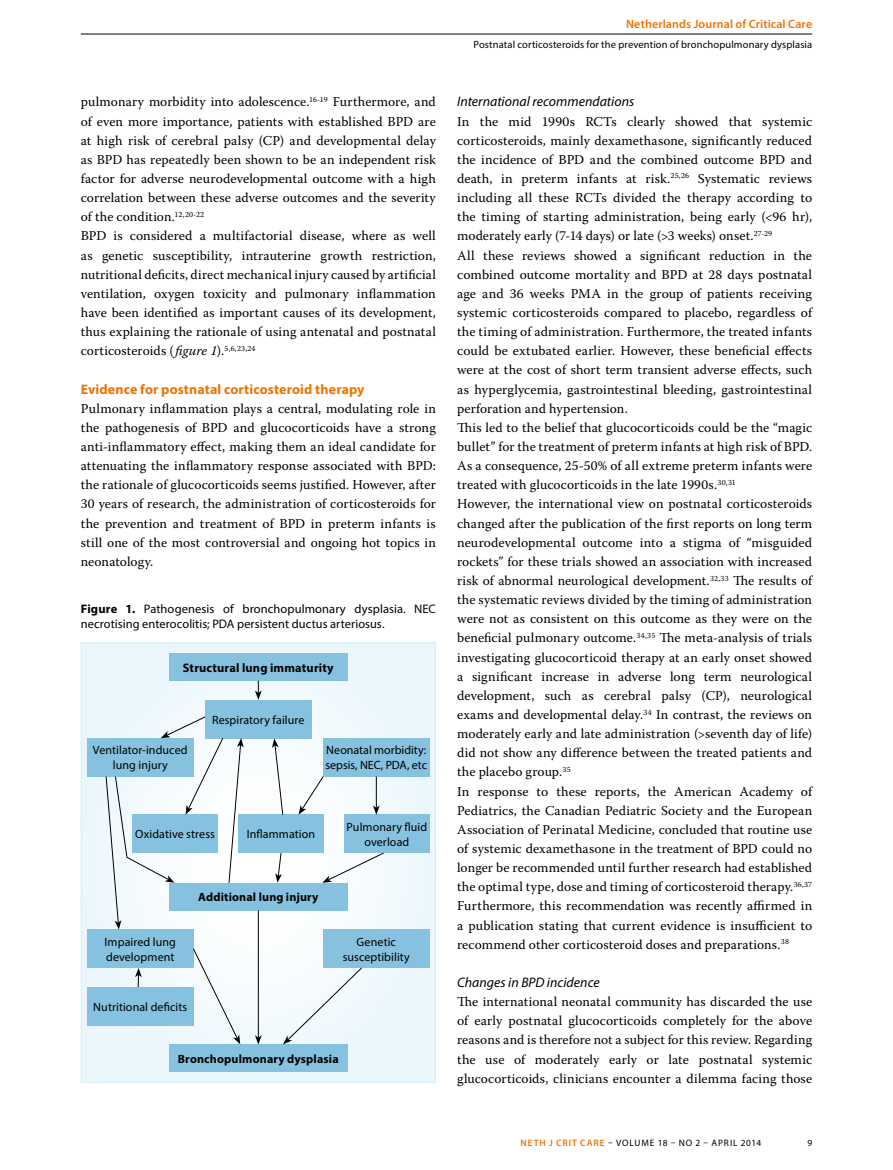
<style>
.page{position:relative;width:893px;height:1170px;background:#fff}
.page>*{position:absolute;margin:0;border:0;box-sizing:border-box;transform-origin:0 0}
.t1{font:italic 13.8px "Myriad Pro";color:#000}
.t2{font:700 13.8px "Myriad Pro";letter-spacing:.01em;color:#ec7405}
.t3{font:13.5px/19.2px "Warnock Pro";letter-spacing:.01em;color:#000}
.t4{font:12.3px/14.7px "Myriad Pro";letter-spacing:.005em;color:#000}
.t5{font:700 12.3px "Myriad Pro";letter-spacing:.015em;color:#000}
.t6{font:12px/14.7px "Myriad Pro";letter-spacing:.005em;color:#000;text-align:center}
.t7{font:700 12px "Myriad Pro";letter-spacing:.015em;color:#000}
.t8{font:600 12px "Myriad Pro";letter-spacing:.01em;color:#ec7405}
.t9{font:10.5px "Myriad Pro";letter-spacing:.01em;color:#000}
.t10{font:9.3px "Myriad Pro";letter-spacing:.085em;color:#000}
.s1{font-style:italic}
.s2{font-weight:700}
.s3{font-weight:600;color:#ec7405}
</style>
<div class="page">
<hr style="left:81px;top:34px;width:731px;height:1px;background:#000">
<svg style="left:83px;top:644px;width:351px;height:436px"></svg>
<div style="left:81px;top:642px;width:355px;height:440px;border:1px solid #d5edfa"></div>
<div style="left:169px;top:653px;width:179px;height:27px;background:#86c2e0"></div>
<div style="left:169px;top:882px;width:179px;height:28px;background:#86c2e0"></div>
<div style="left:169px;top:1044px;width:179px;height:27px;background:#86c2e0"></div>
<div style="left:205px;top:699px;width:106px;height:39px;background:#86c2e0"></div>
<div style="left:238px;top:814px;width:86px;height:39px;background:#86c2e0"></div>
<div style="left:323px;top:738px;width:106px;height:38px;background:#86c2e0"></div>
<div style="left:344px;top:814px;width:85px;height:39px;background:#86c2e0"></div>
<div style="left:323px;top:929px;width:106px;height:38px;background:#86c2e0"></div>
<div style="left:87px;top:738px;width:106px;height:38px;background:#86c2e0"></div>
<div style="left:87px;top:929px;width:106px;height:38px;background:#86c2e0"></div>
<div style="left:87px;top:986px;width:106px;height:39px;background:#86c2e0"></div>
<svg style="left:255px;top:680px;width:7px;height:19px"></svg>
<svg style="left:272px;top:738px;width:11px;height:77px"></svg>
<svg style="left:298px;top:775px;width:26px;height:39px"></svg>
<hr style="left:376px;top:776px;width:1px;height:31px;background:#000">
<svg style="left:373px;top:805px;width:7px;height:9px"></svg>
<svg style="left:105px;top:716px;width:139px;height:213px"></svg>
<hr style="left:258px;top:910px;width:1px;height:127px;background:#000">
<svg style="left:255px;top:1035px;width:7px;height:9px"></svg>
<div style="left:193px;top:948px;width:47px;height:96px;background:#f5fbfe"></div>
<svg style="left:135px;top:967px;width:7px;height:19px"></svg>
<div style="left:283px;top:967px;width:79px;height:77px;background:#f2fafd"></div>
<svg style="left:275px;top:853px;width:7px;height:29px"></svg>
<svg style="left:322px;top:852px;width:62px;height:30px"></svg>
<p class="t3" style="left:81px;top:92px;width:357px">pulmonary morbidity into adolescence.<sup>16-19</sup> Furthermore, and of even more importance, patients with established BPD are at high risk of cerebral palsy (CP) and developmental delay as BPD has repeatedly been shown to be an independent risk factor for adverse neurodevelopmental outcome with a high correlation between these adverse outcomes and the severity of the condition.<sup>12,20-22<br></sup>BPD is considered a multifactorial disease, where as well as genetic susceptibility, intrauterine growth restriction, nutritional deficits, direct mechanical injury caused by artificial ventilation, oxygen toxicity and pulmonary inflammation have been identified as important causes of its development, thus explaining the rationale of using antenatal and postnatal corticosteroids (<span class="s1">figure 1</span>).<sup>5,6,23,24</sup></p>
<p class="t2" style="left:81px;top:380px;width:285px">Evidence for postnatal corticosteroid therapy</p>
<p class="t3" style="left:81px;top:398px;width:357px;text-align:justify">Pulmonary inflammation plays a central, modulating role in the pathogenesis of BPD and glucocorticoids have a strong anti-inflammatory effect, making them an ideal candidate for attenuating the inflammatory response associated with BPD: the rationale of glucocorticoids seems justified. However, after 30 years of research, the administration of corticosteroids for the prevention and treatment of BPD in preterm infants is still one of the most controversial and ongoing hot topics in neonatology.</p>
<p class="t4" style="left:81px;top:601px;width:357px"><span class="s2">Figure 1.</span> Pathogenesis of bronchopulmonary dysplasia. NEC necrotising enterocolitis; PDA persistent ductus arteriosus.</p>
<p class="t5" style="left:183px;top:659px;width:152px">Structural lung immaturity</p>
<p class="t6" style="left:93px;top:742px;width:96px">Ventilator-induced lung injury</p>
<p class="t6" style="left:212px;top:712px;width:94px">Respiratory failure</p>
<p class="t6" style="left:325px;top:742px;width:103px;text-align:left">Neonatal morbidity: sepsis, NEC, PDA, etc</p>
<p class="t6" style="left:135px;top:826px;width:81px">Oxidative stress</p>
<p class="t6" style="left:247px;top:826px;width:70px">Inflammation</p>
<p class="t6" style="left:347px;top:819px;width:82px">Pulmonary fluid overload</p>
<p class="t7" style="left:198px;top:889px;width:122px">Additional lung injury</p>
<p class="t6" style="left:105px;top:934px;width:73px;text-align:left">Impaired lung development</p>
<p class="t6" style="left:93px;top:999px;width:96px">Nutritional deficits</p>
<p class="t6" style="left:343px;top:934px;width:69px">Genetic susceptibility</p>
<p class="t7" style="left:178px;top:1050px;width:162px">Bronchopulmonary dysplasia</p>
<p class="t8" style="left:626px;top:16px;width:188px">Netherlands Journal of Critical Care</p>
<p class="t9" style="left:473px;top:38px;width:340px">Postnatal corticosteroids for the prevention of bronchopulmonary dysplasia</p>
<p class="t1" style="left:457px;top:93px;width:179px">International recommendations</p>
<p class="t3" style="left:457px;top:111px;width:357px">In the mid 1990s RCTs clearly showed that systemic corticosteroids, mainly dexamethasone, significantly reduced the incidence of BPD and the combined outcome BPD and death, in preterm infants at risk.<sup>25,26</sup> Systematic reviews including all these RCTs divided the therapy according to the timing of starting administration, being early (&lt;96 hr), moderately early (7-14 days) or late (&gt;3 weeks) onset.<sup>27-29<br></sup>All these reviews showed a significant reduction in the combined outcome mortality and BPD at 28 days postnatal age and 36 weeks PMA in the group of patients receiving systemic corticosteroids compared to placebo, regardless of the timing of administration. Furthermore, the treated infants could be extubated earlier. However, these beneficial effects were at the cost of short term transient adverse effects, such as hyperglycemia, gastrointestinal bleeding, gastrointestinal perforation and hypertension.<br>This led to the belief that glucocorticoids could be the “magic bullet” for the treatment of preterm infants at high risk of BPD.<br>As a consequence, 25-50% of all extreme preterm infants were treated with glucocorticoids in the late 1990s.<sup>30,31<br></sup>However, the international view on postnatal corticosteroids changed after the publication of the first reports on long term neurodevelopmental outcome into a stigma of “misguided rockets” for these trials showed an association with increased risk of abnormal neurological development.<sup>32,33</sup> The results of the systematic reviews divided by the timing of administration were not as consistent on this outcome as they were on the beneficial pulmonary outcome.<sup>34,35</sup> The meta-analysis of trials investigating glucocorticoid therapy at an early onset showed a significant increase in adverse long term neurological development, such as cerebral palsy (CP), neurological exams and developmental delay.<sup>34</sup> In contrast, the reviews on moderately early and late administration (&gt;seventh day of life) did not show any difference between the treated patients and the placebo group.<sup>35<br></sup>In response to these reports, the American Academy of Pediatrics, the Canadian Pediatric Society and the European Association of Perinatal Medicine, concluded that routine use of systemic dexamethasone in the treatment of BPD could no longer be recommended until further research had established the optimal type, dose and timing of corticosteroid therapy.<sup>36,37<br></sup>Furthermore, this recommendation was recently affirmed in a publication stating that current evidence is insufficient to recommend other corticosteroid doses and preparations.<sup>38</sup></p>
<p class="t1" style="left:457px;top:973px;width:144px">Changes in BPD incidence</p>
<p class="t3" style="left:457px;top:991px;width:357px;text-align:justify">The international neonatal community has discarded the use of early postnatal glucocorticoids completely for the above reasons and is therefore not a subject for this review. Regarding the use of moderately early or late postnatal systemic glucocorticoids, clinicians encounter a dilemma facing those</p>
<p class="t10" style="left:521px;top:1136px;width:242px"><span class="s3">Neth j crit care</span> – volume 18 – no 2 – april 2014</p>
<p class="t10" style="left:807px;top:1136px;width:6px">9</p>
</div>
